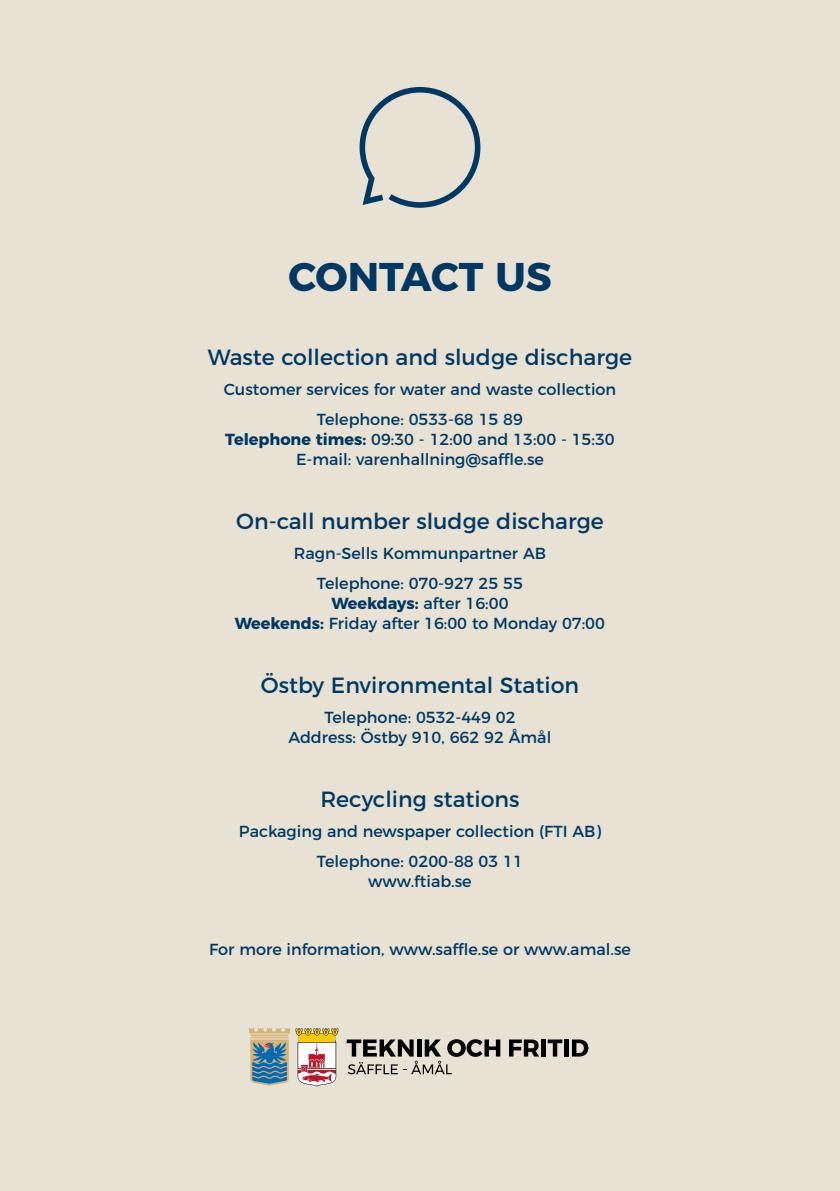
<style>
.page{position:relative;width:840px;height:1191px;background:#fff}
.page>*{position:absolute;margin:0;border:0;box-sizing:border-box;transform-origin:0 0}
.t1{font:700 40px "Montserrat";color:#003863}
.t2{font:22px "Montserrat";color:#003863}
.t3{font:16px/30px "Montserrat";color:#003863;text-align:center}
.s1{font-weight:700}
</style>
<div class="page">
<div style="left:0;top:0;width:839px;height:1191px;background:#e7e2d3"></div>
<svg style="left:359px;top:87px;width:121px;height:121px"></svg>
<svg style="left:249px;top:1028px;width:89px;height:58px"></svg>
<svg style="left:509px;top:1039px;width:30px;height:17px"></svg>
<hr style="left:541px;top:1039px;width:4px;height:17px;background:#000">
<svg style="left:547px;top:1039px;width:15px;height:17px"></svg>
<hr style="left:564px;top:1039px;width:4px;height:17px;background:#000">
<svg style="left:571px;top:1039px;width:17px;height:17px"></svg>
<svg style="left:346px;top:1039px;width:154px;height:35px"></svg>
<h1 class="t1" style="left:288px;top:244px;width:264px">CONTACT US</h1>
<h2 class="t2" style="left:208px;top:340px;width:425px">Waste collection and sludge discharge</h2>
<p class="t3" style="left:224px;top:373px;width:394px">Customer services for water and waste collection<br>Telephone: 0533-68 15 89</p>
<p class="t3" style="left:225px;top:428px;width:391px;line-height:20px"><span class="s1">Telephone times:</span> 09:30 - 12:00 and 13:00 - 15:30<br>E-mail: varenhallning@saffle.se</p>
<h2 class="t2" style="left:236px;top:504px;width:369px">On-call number sludge discharge</h2>
<p class="t3" style="left:294px;top:537px;width:254px">Ragn-Sells Kommunpartner AB<br>Telephone: 070-927 25 55</p>
<p class="t3" style="left:235px;top:592px;width:371px;line-height:20px"><span class="s1">Weekdays:</span> after 16:00<br><span class="s1">Weekends:</span> Friday after 16:00 to Monday 07:00</p>
<h2 class="t2" style="left:261px;top:668px;width:319px">Östby Environmental Station</h2>
<p class="t3" style="left:288px;top:706px;width:264px;line-height:20px">Telephone: 0532-449 02<br>Address: Östby 910, 662 92 Åmål</p>
<h2 class="t2" style="left:320px;top:782px;width:200px">Recycling stations</h2>
<p class="t3" style="left:239px;top:815px;width:363px">Packaging and newspaper collection (FTI AB)<br>Telephone: 0200-88 03 11</p>
<p class="t3" style="left:368px;top:865px;width:105px">www.ftiab.se</p>
<p class="t3" style="left:209px;top:933px;width:423px">For more information, www.saffle.se or www.amal.se</p>
</div>
